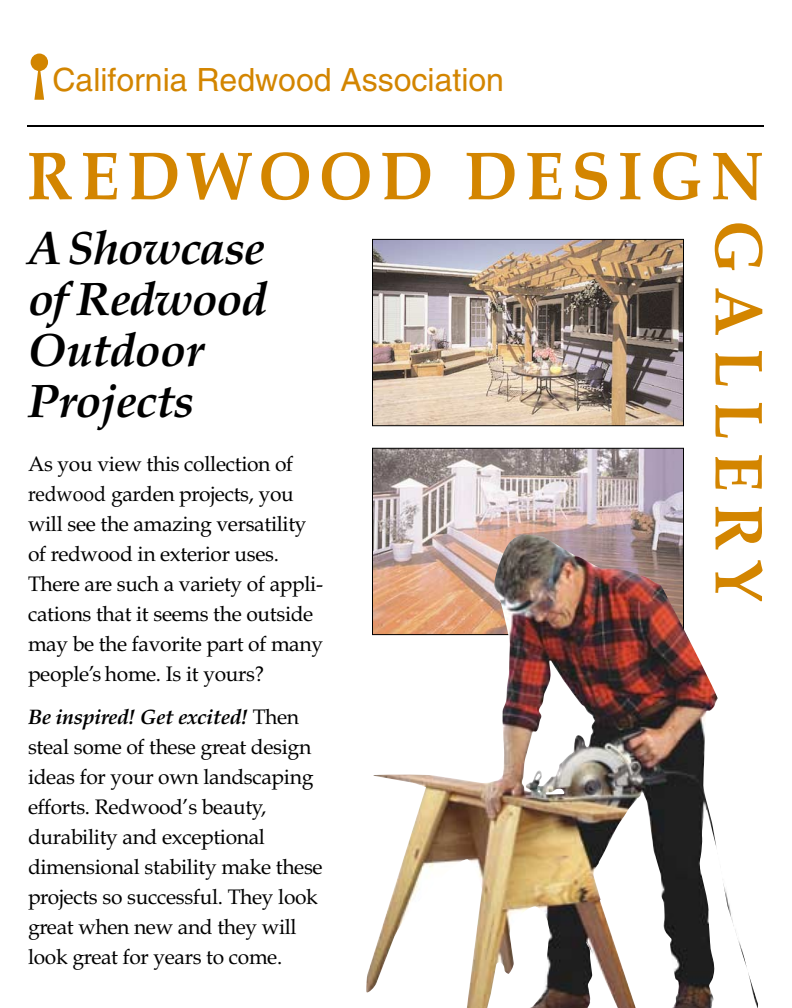
<style>
.page{position:relative;width:792px;height:1008px;background:#fff}
.page>*{position:absolute;margin:0;border:0;box-sizing:border-box;transform-origin:0 0}
.t1{font:700 68px "Book Antiqua";letter-spacing:.125em;color:#d38500;scale:.93 1}
.t2{font:700 68px "Book Antiqua";letter-spacing:.21em;color:#d38500;scale:.93 1}
.t3{font:italic 700 47px/51px "Book Antiqua";letter-spacing:-.03em;color:#000}
.t4{font:32px "Helvetica";color:#d38500}
.t5{font:21px/30px "Book Antiqua";letter-spacing:-.015em;color:#000}
.s1{font-weight:700;font-style:italic}
</style>
<div class="page">
<img style="left:374px;top:241px;width:308px;height:183px">
<div style="left:372px;top:239px;width:312px;height:187px;border:1px solid #000"></div>
<img style="left:374px;top:450px;width:308px;height:84px">
<img style="left:366px;top:534px;width:392px;height:474px">
<hr style="left:27px;top:125px;width:737px;height:2px;background:#000">
<div style="left:31px;top:54px;width:17px;height:17px;background:#d28500;border-radius:50%"></div>
<svg style="left:34px;top:69px;width:10px;height:31px"></svg>
<h3 class="t4" style="left:52px;top:68px;width:453px">California Redwood Association</h3>
<h1 class="t1" style="left:27px;top:150px;width:794px">REDWOOD DESIGN</h1>
<h2 class="t3" style="left:28px;top:228px;width:241px">A Showcase of Redwood<br>Outdoor<br>Projects</h2>
<p class="t5" style="left:28px;top:451px;width:297px">As you view this collection of redwood garden projects, you will see the amazing versatility of redwood in exterior uses.<br>There are such a variety of appli&shy;cations that it seems the outside may be the favorite part of many people’s home. Is it yours?</p>
<p class="t5" style="left:28px;top:704px;width:296px"><span class="s1">Be inspired! Get excited!</span> Then steal some of these great design ideas for your own landscaping efforts. Redwood’s beauty, durability and exceptional dimensional stability make these projects so successful. They look great when new and they will look great for years to come.</p>
<h1 class="t2" style="left:765px;top:220px;width:412px;rotate:90deg">GALLERY</h1>
</div>
